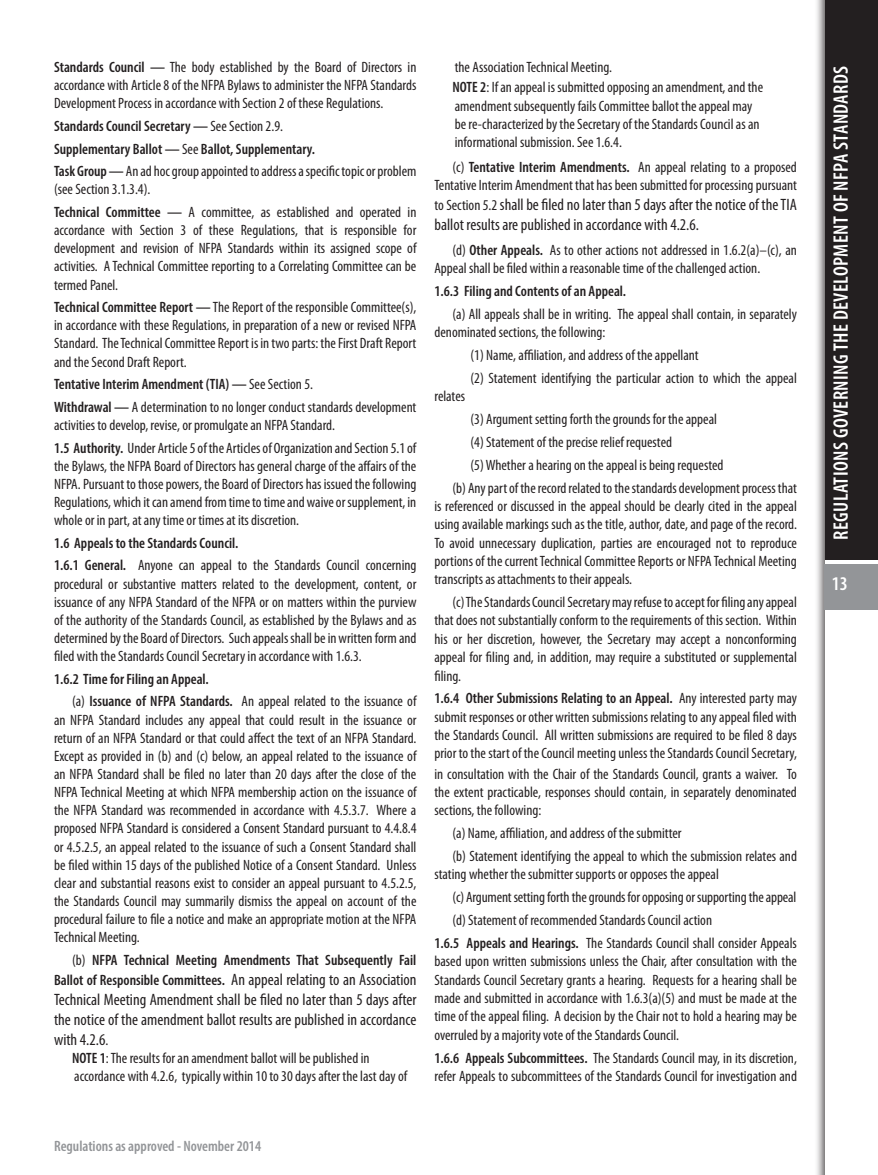
<style>
.page{position:relative;width:878px;height:1175px;background:#fff}
.page>*{position:absolute;margin:0;border:0;box-sizing:border-box;transform-origin:0 0}
.t1{font:600 condensed 21px "Myriad Pro";letter-spacing:.02em;color:#fff}
.t2{font:600 condensed 19.5px "Myriad Pro";color:#fff}
.t3{font:condensed 16.5px/20px "Myriad Pro";color:#231f20;text-align:justify}
.t4{font:condensed 15px/18.1px "Myriad Pro";color:#231f20;text-align:justify}
.t5{font:600 condensed 15px "Myriad Pro";color:#231f20}
.t6{font:600 condensed 15px "Myriad Pro";color:#939598}
.s1{font-weight:600}
.s2{font-weight:400}
.s3{font-weight:600;font-size:15px}
.s4{font-size:15px}
</style>
<div class="page">
<div style="left:814px;top:0;width:64px;height:1174px;background:#231f20;opacity:.75"></div>
<div style="left:825px;top:0;width:53px;height:1174px;background:#fff"></div>
<div style="left:825px;top:0;width:53px;height:559px;background:#231f20"></div>
<div style="left:824px;top:564px;width:54px;height:45px;background:#939598"></div>
<p class="t4" style="left:54px;top:58px;width:364px"><span class="s1">Standards Council —</span> The body established by the Board of Directors in accordance with Article 8 of the NFPA Bylaws to administer the NFPA Standards Development Process in accordance with Section 2 of these Regulations.</p>
<p class="t5" style="left:54px;top:117px;width:230px">Standards Council Secretary — <span class="s2">See Section 2.9.</span></p>
<p class="t5" style="left:54px;top:139px;width:262px">Supplementary Ballot — <span class="s2">See</span> Ballot, Supplementary.</p>
<p class="t4" style="left:54px;top:162px;width:364px"><span class="s1">Task Group —</span> An ad hoc group appointed to address a specific topic or problem (see Section 3.1.3.4).</p>
<p class="t4" style="left:54px;top:203px;width:364px"><span class="s1">Technical Committee —</span> A committee, as established and operated in accordance with Section 3 of these Regulations, that is responsible for development and revision of NFPA Standards within its assigned scope of activities. A Technical Committee reporting to a Correlating Committee can be termed Panel.</p>
<p class="t4" style="left:54px;top:298px;width:364px"><span class="s1">Technical Committee Report —</span> The Report of the responsible Committee(s), in accordance with these Regulations, in preparation of a new or revised NFPA Standard. The Technical Committee Report is in two parts: the First Draft Report and the Second Draft Report.</p>
<p class="t5" style="left:54px;top:375px;width:260px">Tentative Interim Amendment (TIA) — <span class="s2">See Section 5.</span></p>
<p class="t4" style="left:54px;top:397px;width:364px"><span class="s1">Withdrawal —</span> A determination to no longer conduct standards development activities to develop, revise, or promulgate an NFPA Standard.</p>
<p class="t4" style="left:54px;top:438px;width:364px"><span class="s1">1.5 Authority.</span> Under Article 5 of the Articles of Organization and Section 5.1 of the Bylaws, the NFPA Board of Directors has general charge of the affairs of the NFPA. Pursuant to those powers, the Board of Directors has issued the following Regulations, which it can amend from time to time and waive or supplement, in whole or in part, at any time or times at its discretion.</p>
<p class="t5" style="left:54px;top:533px;width:186px">1.6 Appeals to the Standards Council.</p>
<p class="t4" style="left:54px;top:556px;width:364px"><span class="s1">1.6.1 General.</span> Anyone can appeal to the Standards Council concerning procedural or substantive matters related to the development, content, or issuance of any NFPA Standard of the NFPA or on matters within the purview of the authority of the Standards Council, as established by the Bylaws and as determined by the Board of Directors. Such appeals shall be in written form and filed with the Standards Council Secretary in accordance with 1.6.3.</p>
<p class="t5" style="left:54px;top:669px;width:156px">1.6.2 Time for Filing an Appeal.</p>
<p class="t4" style="left:54px;top:692px;width:364px;text-indent:18px">(a) <span class="s1">Issuance of NFPA Standards.</span> An appeal related to the issuance of an NFPA Standard includes any appeal that could result in the issuance or return of an NFPA Standard or that could affect the text of an NFPA Standard.<br>Except as provided in (b) and (c) below, an appeal related to the issuance of an NFPA Standard shall be filed no later than 20 days after the close of the NFPA Technical Meeting at which NFPA membership action on the issuance of the NFPA Standard was recommended in accordance with 4.5.3.7. Where a proposed NFPA Standard is considered a Consent Standard pursuant to 4.4.8.4 or 4.5.2.5, an appeal related to the issuance of such a Consent Standard shall be filed within 15 days of the published Notice of a Consent Standard. Unless clear and substantial reasons exist to consider an appeal pursuant to 4.5.2.5, the Standards Council may summarily dismiss the appeal on account of the procedural failure to file a notice and make an appropriate motion at the NFPA Technical Meeting.</p>
<p class="t5" style="left:72px;top:950px;width:346px"><span class="s2">(b)</span> NFPA Technical Meeting Amendments That Subsequently Fail</p>
<p class="t3" style="left:54px;top:969px;width:364px"><span class="s3">Ballot of Responsible Committees.</span> An appeal relating to an Association Technical Meeting Amendment shall be filed no later than 5 days after the notice of the amendment ballot results are published in accordance with 4.2.6<span class="s4">.</span></p>
<p class="t4" style="left:72px;top:1048px;width:336px"><span class="s1">NOTE 1</span>: The results for an amendment ballot will be published in accordance with 4.2.6, typically within 10 to 30 days after the last day of</p>
<p class="t4" style="left:454px;top:58px;width:159px">the Association Technical Meeting.</p>
<p class="t4" style="left:452px;top:78px;width:312px;text-align:left"><span class="s1">NOTE 2</span>: If an appeal is submitted opposing an amendment, and the amendment subsequently fails Committee ballot the appeal may be re-characterized by the Secretary of the Standards Council as an informational submission. See 1.6.4.</p>
<p class="t4" style="left:434px;top:157px;width:364px;text-align:right">(c) <span class="s1">Tentative Interim Amendments.</span> An appeal relating to a proposed<br>Tentative Interim Amendment that has been submitted for processing pursuant</p>
<p class="t3" style="left:434px;top:194px;width:364px"><span class="s4">to Section 5.2</span> shall be filed no later than 5 days after the notice of the TIA ballot results are published in accordance with 4.2.6.</p>
<p class="t4" style="left:434px;top:240px;width:364px;text-indent:18px">(d) <span class="s1">Other Appeals.</span> As to other actions not addressed in 1.6.2(a)–(c), an<br>Appeal shall be filed within a reasonable time of the challenged action.</p>
<p class="t5" style="left:434px;top:281px;width:193px">1.6.3 Filing and Contents of an Appeal.</p>
<p class="t4" style="left:434px;top:304px;width:364px;text-indent:18px">(a) All appeals shall be in writing. The appeal shall contain, in separately denominated sections, the following:</p>
<p class="t4" style="left:470px;top:346px;width:230px">(1) Name, affiliation, and address of the appellant</p>
<p class="t4" style="left:470px;top:368px;width:328px">(2) Statement identifying the particular action to which the appeal</p>
<p class="t4" style="left:434px;top:387px;width:32px">relates</p>
<p class="t4" style="left:470px;top:410px;width:248px">(3) Argument setting forth the grounds for the appeal</p>
<p class="t4" style="left:470px;top:432px;width:203px">(4) Statement of the precise relief requested</p>
<p class="t4" style="left:470px;top:455px;width:254px">(5) Whether a hearing on the appeal is being requested</p>
<p class="t4" style="left:434px;top:478px;width:364px;text-indent:18px">(b) Any part of the record related to the standards development process that is referenced or discussed in the appeal should be clearly cited in the appeal using available markings such as the title, author, date, and page of the record.<br>To avoid unnecessary duplication, parties are encouraged not to reproduce portions of the current Technical Committee Reports or NFPA Technical Meeting transcripts as attachments to their appeals.</p>
<p class="t4" style="left:434px;top:593px;width:364px;text-indent:18px">(c) The Standards Council Secretary may refuse to accept for filing any appeal that does not substantially conform to the requirements of this section. Within his or her discretion, however, the Secretary may accept a nonconforming appeal for filing and, in addition, may require a substituted or supplemental filing.</p>
<p class="t4" style="left:434px;top:689px;width:364px"><span class="s1">1.6.4 Other Submissions Relating to an Appeal.</span> Any interested party may submit responses or other written submissions relating to any appeal filed with the Standards Council. All written submissions are required to be filed 8 days prior to the start of the Council meeting unless the Standards Council Secretary,</p>
<p class="t4" style="left:434px;top:764px;width:364px">in consultation with the Chair of the Standards Council, grants a waiver. To the extent practicable, responses should contain, in separately denominated sections, the following:</p>
<p class="t4" style="left:452px;top:824px;width:231px">(a) Name, affiliation, and address of the submitter</p>
<p class="t4" style="left:434px;top:846px;width:364px;text-indent:18px">(b) Statement identifying the appeal to which the submission relates and stating whether the submitter supports or opposes the appeal</p>
<p class="t4" style="left:452px;top:888px;width:345px">(c) Argument setting forth the grounds for opposing or supporting the appeal</p>
<p class="t4" style="left:452px;top:910px;width:261px">(d) Statement of recommended Standards Council action</p>
<p class="t4" style="left:434px;top:933px;width:364px"><span class="s1">1.6.5 Appeals and Hearings.</span> The Standards Council shall consider Appeals based upon written submissions unless the Chair, after consultation with the Standards Council Secretary grants a hearing. Requests for a hearing shall be made and submitted in accordance with 1.6.3(a)(5) and must be made at the time of the appeal filing. A decision by the Chair not to hold a hearing may be overruled by a majority vote of the Standards Council.</p>
<p class="t4" style="left:434px;top:1048px;width:364px"><span class="s1">1.6.6 Appeals Subcommittees.</span> The Standards Council may, in its discretion, refer Appeals to subcommittees of the Standards Council for investigation and</p>
<p class="t6" style="left:54px;top:1136px;width:209px">Regulations as approved - November 2014</p>
<p class="t1" style="left:827px;top:540px;width:475px;rotate:-90deg">REGULATIONS GOVERNING THE DEVELOPMENT OF NFPA STANDARDS</p>
<p class="t2" style="left:831px;top:572px;width:17px">13</p>
</div>
